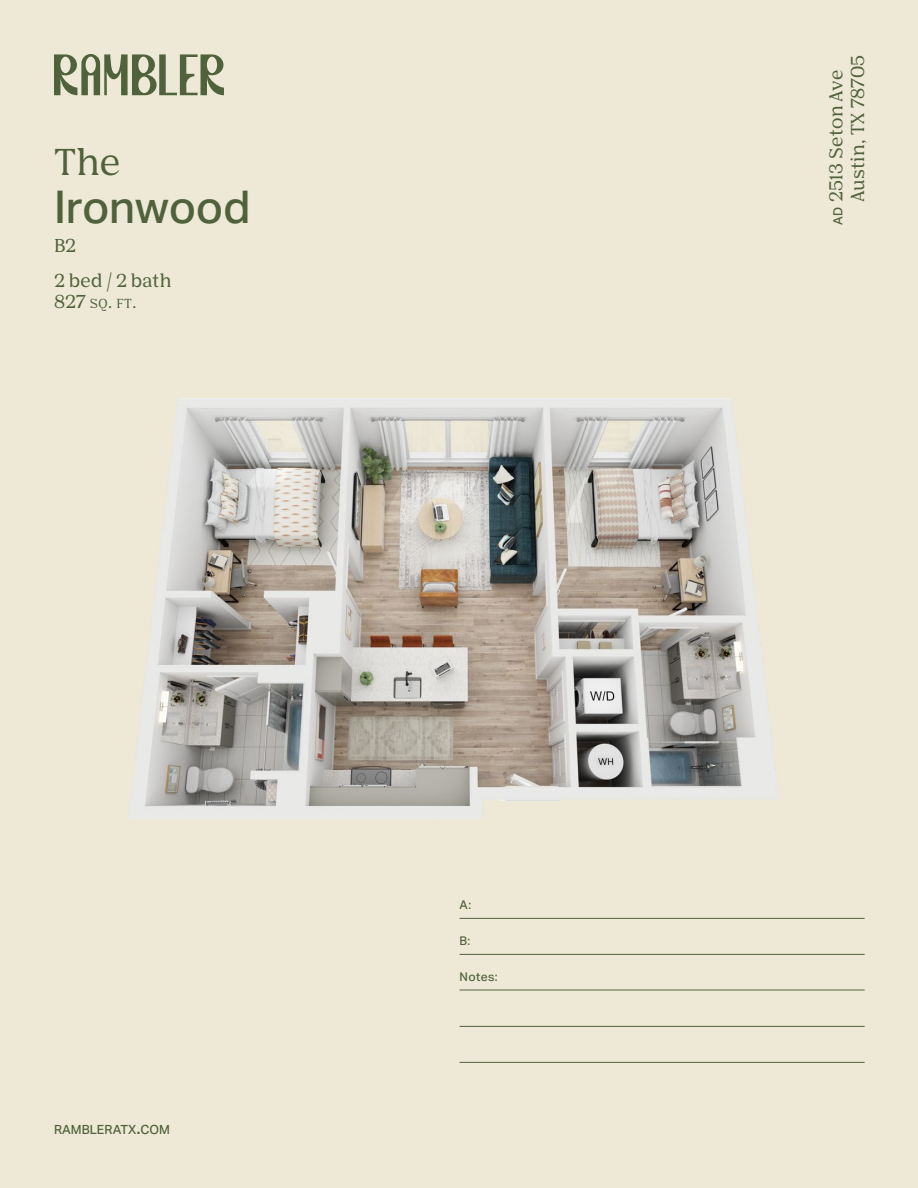
<style>
.page{position:relative;width:918px;height:1188px;background:#eee9d6}
.page>*{position:absolute;margin:0;border:0;box-sizing:border-box;transform-origin:0 0}
.t1{font:500 45px "Aktiv Grotesk";color:#4f623b}
.t2{font:600 36px "Nib Pro";color:#4f623b}
.t3{font:600 18px/21.6px "Nib Pro";letter-spacing:.015em;color:#4f623b}
.t4{font:600 18px "Nib Pro";color:#50623b}
.t5{font:500 12.6px "Aktiv Grotesk";color:#4f623b}
.t6{font:600 12.6px "Nib Pro";color:#4f623b}
.t7{font:500 12px "Aktiv Grotesk";letter-spacing:.03em;color:#4f623b}
.s1{font-size:18px}
.s2{font-family:"Aktiv Grotesk";font-weight:500;font-size:12.6px}
</style>
<div class="page">
<hr style="left:460px;top:954px;width:405px;height:1px;background:#4f623b">
<hr style="left:460px;top:1026px;width:405px;height:1px;background:#4f623b">
<hr style="left:460px;top:918px;width:405px;height:1px;background:#4f623b">
<svg style="left:54px;top:54px;width:170px;height:41px"></svg>
<hr style="left:460px;top:990px;width:405px;height:1px;background:#4f623b">
<hr style="left:460px;top:1062px;width:405px;height:1px;background:#4f623b">
<img style="left:128px;top:398px;width:651px;height:421px">
<h2 class="t2" style="left:54px;top:138px;width:68px">The</h2>
<h1 class="t1" style="left:54px;top:181px;width:198px">Ironwood</h1>
<p class="t4" style="left:54px;top:233px;width:23px">B2</p>
<p class="t3" style="left:54px;top:269px;width:119px">2 bed / 2 bath</p>
<p class="t6" style="left:54px;top:295px;width:84px"><span class="s1">827</span> sq<span class="s1">.</span> ft<span class="s1">.</span></p>
<p class="t5" style="left:54px;top:1122px;width:118px">RAMBLERATX<span class="s1">.</span>COM</p>
<p class="t7" style="left:460px;top:898px;width:13px">A:</p>
<p class="t7" style="left:460px;top:934px;width:12px">B:</p>
<p class="t7" style="left:460px;top:969px;width:39px">Notes:</p>
<p class="t3" style="left:825px;top:202px;width:149px;text-indent:-23px;rotate:-90deg"><span class="s2">AD</span> 2513 Seton Ave<br>Austin, TX 78705</p>
</div>
